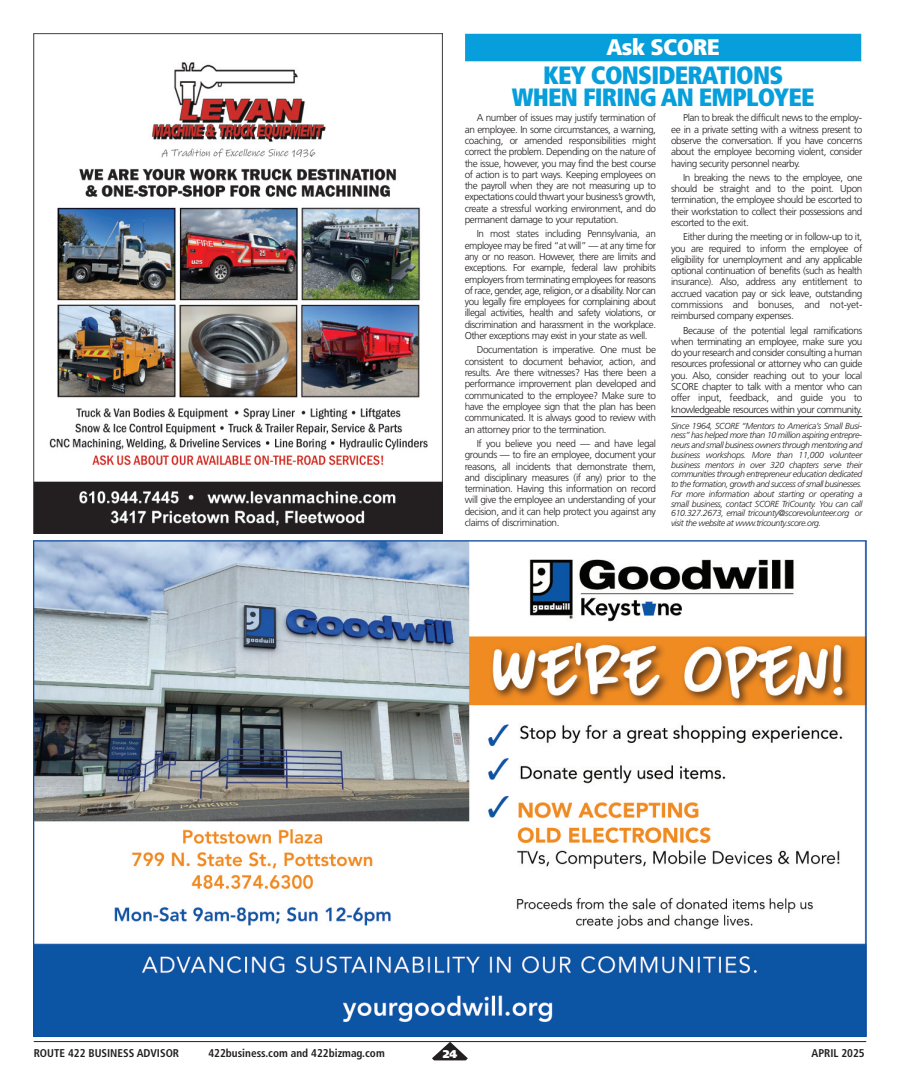
<style>
.page{position:relative;width:900px;height:1092px;background:#fff}
.page>*{position:absolute;margin:0;border:0;box-sizing:border-box;transform-origin:0 0}
.t1{font:900 condensed 25px/21.6px "Frutiger";letter-spacing:-.03em;color:#069edb;text-align:center}
.t2{font:900 condensed 22.5px "Frutiger";letter-spacing:-.03em;color:#fff;scale:1.07 1}
.t3{font:700 condensed 11.25px "Frutiger";color:#231f20}
.t4{font:900 11.25px "Frutiger";color:#fff}
.t5{font:300 10px/11.2px "Frutiger";letter-spacing:-.04em;color:#231f20;text-align:justify}
.t6{font:italic 300 8.75px/9.8px "Frutiger";letter-spacing:-.04em;color:#231f20;text-align:justify}
</style>
<div class="page">
<hr style="left:34px;top:1041px;width:832px;height:1px;background:#231f20">
<svg style="left:432px;top:1041px;width:36px;height:19px"></svg>
<div style="left:465px;top:34px;width:396px;height:27px;background:#069edb"></div>
<hr style="left:671px;top:416px;width:191px;height:1px;background:#231f20">
<img style="left:34px;top:540px;width:833px;height:496px">
<img style="left:34px;top:34px;width:408px;height:499px">
<h2 class="t2" style="left:606px;top:38px;width:108px">Ask SCORE</h2>
<h1 class="t1" style="left:512px;top:67px;width:304px">KEY CONSIDERATIONS<br>WHEN FIRING AN EMPLOYEE</h1>
<p class="t5" style="left:465px;top:113px;width:193px;text-indent:12px">A number of issues may justify termination of an employee. In some circumstances, a warning, coaching, or amended responsibilities might correct the problem. Depending on the nature of the issue, however, you may find the best course of action is to part ways. Keeping employees on the payroll when they are not measuring up to expectations could thwart your business’s growth, create a stressful working environment, and do permanent damage to your reputation.</p>
<p class="t5" style="left:465px;top:229px;width:193px;text-indent:12px">In most states including Pennsylvania, an employee may be fired “at will” — at any time for any or no reason. However, there are limits and exceptions. For example, federal law prohibits employers from terminating employees for reasons of race, gender, age, religion, or a disability. Nor can you legally fire employees for complaining about illegal activities, health and safety violations, or discrimination and harassment in the workplace.<br>Other exceptions may exist in your state as well.</p>
<p class="t5" style="left:465px;top:345px;width:193px;text-indent:12px">Documentation is imperative. One must be consistent to document behavior, action, and results. Are there witnesses? Has there been a performance improvement plan developed and communicated to the employee? Make sure to have the employee sign that the plan has been communicated. It is always good to review with an attorney prior to the termination.</p>
<p class="t5" style="left:465px;top:438px;width:193px;text-indent:12px">If you believe you need — and have legal grounds — to fire an employee, document your reasons, all incidents that demonstrate them, and disciplinary measures (if any) prior to the termination. Having this information on record will give the employee an understanding of your decision, and it can help protect you against any claims of discrimination.</p>
<p class="t5" style="left:671px;top:113px;width:193px;text-indent:12px">Plan to break the difficult news to the employ&shy;ee in a private setting with a witness present to observe the conversation. If you have concerns about the employee becoming violent, consider having security personnel nearby.</p>
<p class="t5" style="left:671px;top:172px;width:193px;text-indent:12px">In breaking the news to the employee, one should be straight and to the point. Upon termination, the employee should be escorted to their workstation to collect their possessions and escorted to the exit.</p>
<p class="t5" style="left:671px;top:232px;width:193px;text-indent:12px">Either during the meeting or in follow-up to it, you are required to inform the employee of eligibility for unemployment and any applicable optional continuation of benefits (such as health insurance). Also, address any entitlement to accrued vacation pay or sick leave, outstanding commissions and bonuses, and not-yet&shy;reimbursed company expenses.</p>
<p class="t5" style="left:671px;top:325px;width:193px;text-indent:12px">Because of the potential legal ramifications when terminating an employee, make sure you do your research and consider consulting a human resources professional or attorney who can guide you. Also, consider reaching out to your local SCORE chapter to talk with a mentor who can offer input, feedback, and guide you to knowledgeable resources within your community.</p>
<p class="t6" style="left:671px;top:421px;width:193px">Since 1964, SCORE “Mentors to America’s Small Busi&shy;ness” has helped more than 10 million aspiring entrepre&shy;neurs and small business owners through mentoring and business workshops. More than 11,000 volunteer business mentors in over 320 chapters serve their communities through entrepreneur education dedicated to the formation, growth and success of small businesses.<br>For more information about starting or operating a small business, contact SCORE TriCounty. You can call 610.327.2673, email tricounty@scorevolunteer.org or visit the website at www.tricounty.score.org.</p>
<p class="t3" style="left:34px;top:1048px;width:147px">ROUTE 422 BUSINESS ADVISOR</p>
<p class="t3" style="left:208px;top:1048px;width:178px">422business.com and 422bizmag.com</p>
<p class="t4" style="left:443px;top:1049px;width:16px">24</p>
<p class="t3" style="left:811px;top:1048px;width:55px">APRIL 2025</p>
</div>
